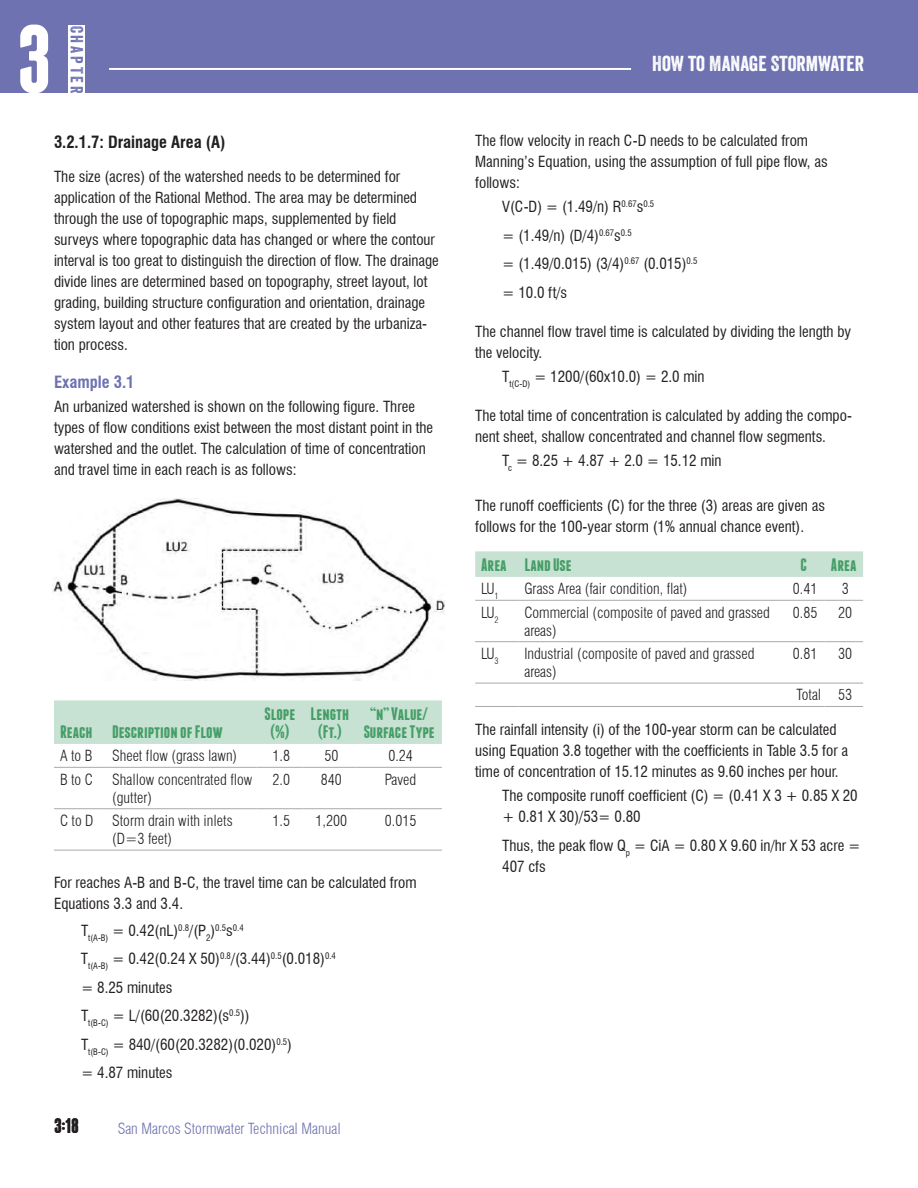
<style>
.page{position:relative;width:918px;height:1188px;background:#fff}
.page>*{position:absolute;margin:0;border:0;box-sizing:border-box;transform-origin:0 0}
.t1{font:700 96px "Franchise";color:#fff}
.t2{font:21px "Veneer";color:#fff}
.t3{font:700 21px "Franchise";color:#231f20}
.Table_sub_heading_gr{font:700 18px/18px "Franchise";color:#459e68;text-align:center}
.t4{font:16.95px "Veneer";letter-spacing:.17em;color:#6e72b1}
.t5{font:700 condensed 16.5px "Swiss 721 BT";color:#231f20}
.heading_4_Steps{font:700 condensed 16.5px "Swiss 721 BT";color:#6e72b1}
.body_1_0_no_indent{font:condensed 15px/21px "Swiss 721 BT";color:#231f20}
.equation_line_defini{font:condensed 15px/21px "Swiss 721 BT";color:#231f20}
.Table_text{font:300 condensed 15px/18px "Swiss 721 BT";color:#231f20}
.body_1_0_no_indent-l{font:condensed 15px/21px "Swiss 721 BT";color:#231f20}
.t6{font:300 condensed 15px "Swiss 721 BT";color:#6e72b1}
.equation_line_defini-2{font:condensed 8.7px "Swiss 721 BT";color:#231f20}
.s1{font-size:15px}
</style>
<div class="page">
<div style="left:0;top:0;width:918px;height:93px;background:#6e72b1"></div>
<hr style="left:109px;top:68px;width:522px;height:2px;background:#fff">
<div style="left:69px;top:26px;width:16px;height:68px;background:#fff"></div>
<img style="left:53px;top:499px;width:391px;height:182px">
<div style="left:54px;top:700px;width:388px;height:44px;background:#c7e2d2"></div>
<hr style="left:54px;top:767px;width:52px;height:1px;background:#a8a9ad">
<hr style="left:106px;top:767px;width:150px;height:1px;background:#a8a9ad">
<hr style="left:256px;top:767px;width:47px;height:1px;background:#a8a9ad">
<hr style="left:303px;top:767px;width:53px;height:1px;background:#a8a9ad">
<hr style="left:356px;top:767px;width:86px;height:1px;background:#a8a9ad">
<hr style="left:54px;top:808px;width:52px;height:1px;background:#a8a9ad">
<hr style="left:106px;top:808px;width:150px;height:1px;background:#a8a9ad">
<hr style="left:256px;top:808px;width:47px;height:1px;background:#a8a9ad">
<hr style="left:303px;top:808px;width:53px;height:1px;background:#a8a9ad">
<hr style="left:356px;top:808px;width:86px;height:1px;background:#a8a9ad">
<hr style="left:54px;top:850px;width:52px;height:1px;background:#a8a9ad">
<hr style="left:106px;top:850px;width:150px;height:1px;background:#a8a9ad">
<hr style="left:256px;top:850px;width:47px;height:1px;background:#a8a9ad">
<hr style="left:303px;top:850px;width:53px;height:1px;background:#a8a9ad">
<hr style="left:356px;top:850px;width:86px;height:1px;background:#a8a9ad">
<div style="left:475px;top:551px;width:388px;height:26px;background:#c7e2d2"></div>
<hr style="left:475px;top:683px;width:43px;height:1px;background:#a8a9ad">
<hr style="left:518px;top:683px;width:265px;height:1px;background:#a8a9ad">
<hr style="left:783px;top:683px;width:41px;height:1px;background:#a8a9ad">
<hr style="left:475px;top:706px;width:43px;height:1px;background:#a8a9ad">
<hr style="left:518px;top:706px;width:265px;height:1px;background:#a8a9ad">
<hr style="left:783px;top:706px;width:41px;height:1px;background:#a8a9ad">
<hr style="left:475px;top:600px;width:43px;height:1px;background:#a8a9ad">
<hr style="left:518px;top:600px;width:265px;height:1px;background:#a8a9ad">
<hr style="left:783px;top:600px;width:41px;height:1px;background:#a8a9ad">
<hr style="left:824px;top:600px;width:39px;height:1px;background:#a8a9ad">
<hr style="left:475px;top:641px;width:43px;height:1px;background:#a8a9ad">
<hr style="left:518px;top:641px;width:265px;height:1px;background:#a8a9ad">
<hr style="left:783px;top:641px;width:41px;height:1px;background:#a8a9ad">
<hr style="left:824px;top:641px;width:39px;height:1px;background:#a8a9ad">
<hr style="left:824px;top:683px;width:39px;height:1px;background:#a8a9ad">
<hr style="left:824px;top:706px;width:39px;height:1px;background:#a8a9ad">
<h1 class="t1" style="left:16px;top:14px;width:37px">3</h1>
<p class="t4" style="left:87px;top:26px;width:69px;rotate:90deg">CHAPTER</p>
<p class="t5" style="left:54px;top:132px;width:173px">3.2.1.7: Drainage Area (A)</p>
<p class="body_1_0_no_indent" style="left:54px;top:166px;width:386px">The size (acres) of the watershed needs to be determined for application of the Rational Method. The area may be determined through the use of topographic maps, supplemented by field surveys where topographic data has changed or where the contour interval is too great to distinguish the direction of flow. The drainage divide lines are determined based on topography, street layout, lot grading, building structure configuration and orientation, drainage system layout and other features that are created by the urbaniza&shy;tion process.</p>
<p class="heading_4_Steps" style="left:54px;top:372px;width:82px">Example 3.1</p>
<p class="body_1_0_no_indent-l" style="left:54px;top:396px;width:381px">An urbanized watershed is shown on the following figure. Three types of flow conditions exist between the most distant point in the watershed and the outlet. The calculation of time of concentration and travel time in each reach is as follows:</p>
<p class="Table_sub_heading_gr" style="left:60px;top:723px;width:34px">Reach</p>
<p class="Table_sub_heading_gr" style="left:112px;top:723px;width:112px">Description of Flow</p>
<p class="Table_sub_heading_gr" style="left:265px;top:705px;width:32px">Slope (%)</p>
<p class="Table_sub_heading_gr" style="left:311px;top:705px;width:40px">Length (Ft.)</p>
<p class="Table_sub_heading_gr" style="left:364px;top:705px;width:73px">“n” Value/<br>Surface Type</p>
<p class="Table_text" style="left:60px;top:747px;width:34px">A to B</p>
<p class="Table_text" style="left:112px;top:747px;width:127px">Sheet flow (grass lawn)</p>
<p class="Table_text" style="left:273px;top:747px;width:19px">1.8</p>
<p class="Table_text" style="left:324px;top:747px;width:16px">50</p>
<p class="Table_text" style="left:388px;top:747px;width:26px">0.24</p>
<p class="Table_text" style="left:60px;top:770px;width:34px">B to C</p>
<p class="Table_text" style="left:112px;top:770px;width:142px">Shallow concentrated flow (gutter)</p>
<p class="Table_text" style="left:273px;top:770px;width:19px">2.0</p>
<p class="Table_text" style="left:321px;top:770px;width:23px">840</p>
<p class="Table_text" style="left:385px;top:770px;width:33px">Paved</p>
<p class="Table_text" style="left:60px;top:812px;width:35px">C to D</p>
<p class="Table_text" style="left:112px;top:812px;width:122px">Storm drain with inlets (D=3 feet)</p>
<p class="Table_text" style="left:273px;top:812px;width:19px">1.5</p>
<p class="Table_text" style="left:316px;top:812px;width:33px">1,200</p>
<p class="Table_text" style="left:385px;top:812px;width:33px">0.015</p>
<p class="body_1_0_no_indent" style="left:54px;top:872px;width:364px">For reaches A-B and B-C, the travel time can be calculated from<br>Equations 3.3 and 3.4.</p>
<p class="equation_line_defini-2" style="left:81px;top:922px;width:164px"><span class="s1">T</span>t(A-B) <span class="s1">= 0.42(nL)</span>0.8<span class="s1">/(P</span>2<span class="s1">)</span>0.5<span class="s1">s</span>0.4</p>
<p class="equation_line_defini" style="left:81px;top:948px;width:256px">T<sub>t(A-B)</sub> = 0.42(0.24 X 50)<sup>0.8</sup>/(3.44)<sup>0.5</sup>(0.018)<sup>0.4</sup></p>
<p class="equation_line_defini" style="left:81px;top:977px;width:93px">= 8.25 minutes</p>
<p class="equation_line_defini" style="left:81px;top:1005px;width:170px">T<sub>t(B-C)</sub> = L/(60(20.3282)(s<sup>0.5</sup>))</p>
<p class="equation_line_defini" style="left:81px;top:1034px;width:213px">T<sub>t(B-C)</sub> = 840/(60(20.3282)(0.020)<sup>0.5</sup>)</p>
<p class="equation_line_defini" style="left:81px;top:1062px;width:93px">= 4.87 minutes</p>
<h2 class="t3" style="left:54px;top:1116px;width:26px">3:18</h2>
<p class="t6" style="left:118px;top:1119px;width:225px">San Marcos Stormwater Technical Manual</p>
<h2 class="t2" style="left:652px;top:51px;width:213px">HOW TO MANAGE STORMWATER</h2>
<p class="body_1_0_no_indent" style="left:475px;top:130px;width:354px">The flow velocity in reach C-D needs to be calculated from<br>Manning’s Equation, using the assumption of full pipe flow, as follows:</p>
<p class="equation_line_defini" style="left:502px;top:196px;width:154px">V(C-D) = (1.49/n) R<sup>0.67</sup>s<sup>0.5</sup></p>
<p class="equation_line_defini" style="left:502px;top:225px;width:131px">= (1.49/n) (D/4)<sup>0.67</sup>s<sup>0.5</sup></p>
<p class="equation_line_defini" style="left:502px;top:253px;width:197px">= (1.49/0.015) (3/4)<sup>0.67</sup> (0.015)<sup>0.5</sup></p>
<p class="equation_line_defini" style="left:502px;top:282px;width:67px">= 10.0 ft/s</p>
<p class="body_1_0_no_indent" style="left:475px;top:321px;width:377px">The channel flow travel time is calculated by dividing the length by the velocity.</p>
<p class="equation_line_defini" style="left:502px;top:366px;width:204px">T<sub>t(C-D)</sub> = 1200/(60x10.0) = 2.0 min</p>
<p class="body_1_0_no_indent" style="left:475px;top:405px;width:378px">The total time of concentration is calculated by adding the compo&shy;nent sheet, shallow concentrated and channel flow segments.</p>
<p class="equation_line_defini" style="left:502px;top:450px;width:221px">T<sub>c</sub> = 8.25 + 4.87 + 2.0 = 15.12 min</p>
<p class="body_1_0_no_indent" style="left:475px;top:495px;width:351px">The runoff coefficients (C) for the three (3) areas are given as follows for the 100-year storm (1% annual chance event).</p>
<p class="Table_sub_heading_gr" style="left:481px;top:556px;width:27px">Area</p>
<p class="Table_sub_heading_gr" style="left:524px;top:556px;width:49px">Land Use</p>
<p class="Table_sub_heading_gr" style="left:801px;top:556px;width:8px">C</p>
<p class="Table_sub_heading_gr" style="left:831px;top:556px;width:27px">Area</p>
<p class="Table_text" style="left:481px;top:580px;width:19px">LU<sub>1</sub></p>
<p class="Table_text" style="left:524px;top:580px;width:165px">Grass Area (fair condition, flat)</p>
<p class="Table_text" style="left:793px;top:580px;width:26px">0.41</p>
<p class="Table_text" style="left:842px;top:580px;width:9px">3</p>
<p class="Table_text" style="left:481px;top:603px;width:19px">LU<sub>2</sub></p>
<p class="Table_text" style="left:524px;top:603px;width:247px">Commercial (composite of paved and grassed areas)</p>
<p class="Table_text" style="left:793px;top:603px;width:26px">0.85</p>
<p class="Table_text" style="left:838px;top:603px;width:16px">20</p>
<p class="Table_text" style="left:481px;top:645px;width:19px">LU<sub>3</sub></p>
<p class="Table_text" style="left:524px;top:645px;width:232px">Industrial (composite of paved and grassed areas)</p>
<p class="Table_text" style="left:793px;top:645px;width:26px">0.81</p>
<p class="Table_text" style="left:838px;top:645px;width:16px">30</p>
<p class="Table_text" style="left:797px;top:686px;width:26px">Total</p>
<p class="Table_text" style="left:838px;top:686px;width:16px">53</p>
<p class="body_1_0_no_indent" style="left:475px;top:719px;width:374px">The rainfall intensity (i) of the 100-year storm can be calculated using Equation 3.8 together with the coefficients in Table 3.5 for a time of concentration of 15.12 minutes as 9.60 inches per hour.</p>
<p class="equation_line_defini" style="left:502px;top:785px;width:357px">The composite runoff coefficient (C) = (0.41 X 3 + 0.85 X 20 + 0.81 X 30)/53= 0.80</p>
<p class="equation_line_defini" style="left:502px;top:835px;width:360px">Thus, the peak flow Q<sub>p</sub> = CiA = 0.80 X 9.60 in/hr X 53 acre =<br>407 cfs</p>
</div>
